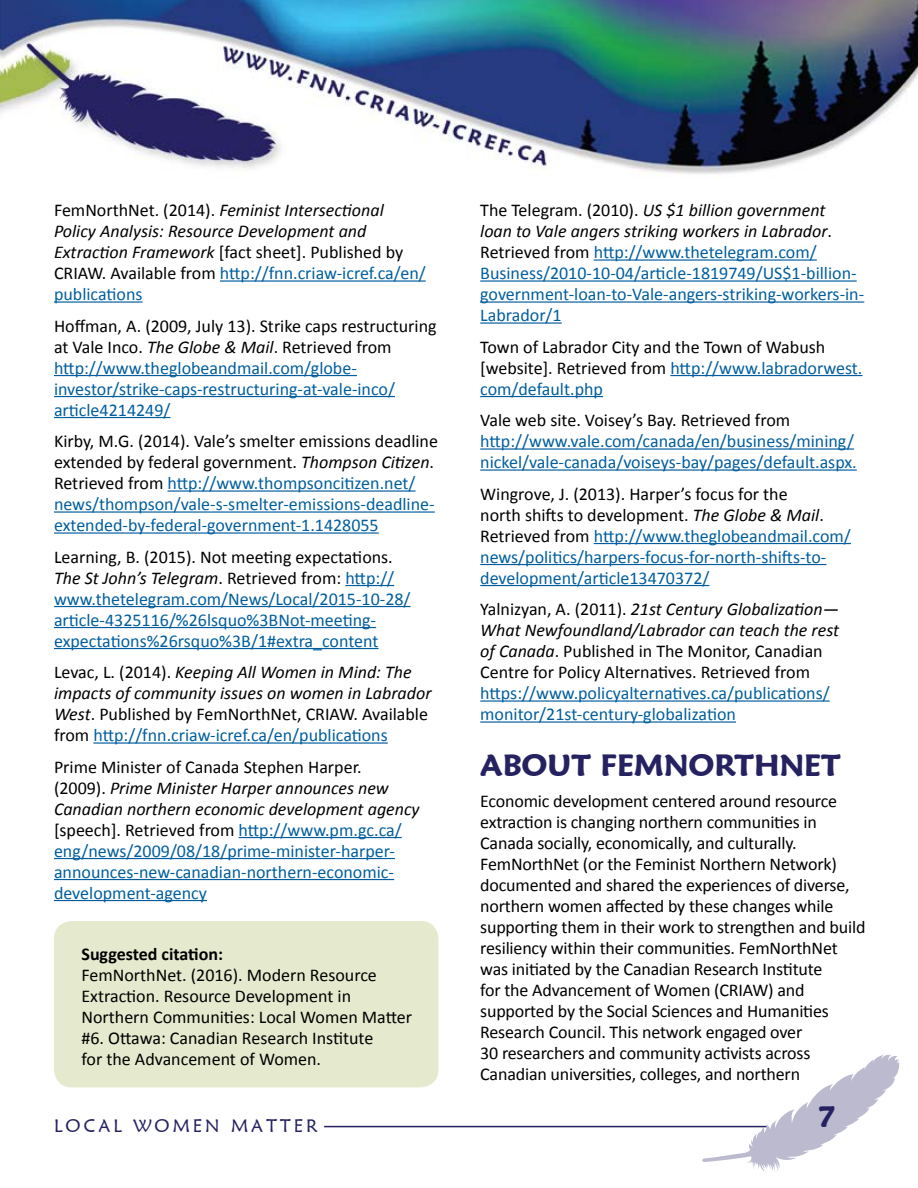
<style>
.page{position:relative;width:918px;height:1188px;background:#fff}
.page>*{position:absolute;margin:0;border:0;box-sizing:border-box;transform-origin:0 0}
.t1{font:600 30px "Maiandra GD";color:#262262}
.t2{font:18px/21px "Calibri";color:#005e9e}
.t3{font:18px/21px "Calibri";letter-spacing:-.01em;color:#000}
.t4{font:italic 18px/21px "Calibri";color:#000}
.t5{font:18px "Maiandra GD";letter-spacing:.17em;color:#262262}
.s1{font-style:normal}
.s2{font-style:normal;color:#005e9e}
.s3{color:#000}
.s4{font-style:italic;color:#000}
.s5{font-weight:700}
.s6{color:#005e9e}
.s7{font-style:italic}
</style>
<div class="page">
<div style="left:54px;top:921px;width:384px;height:166px;background:#e5e9cd;border-radius:18px"></div>
<svg style="left:702px;top:1055px;width:198px;height:117px"></svg>
<hr style="left:324px;top:1126px;width:442px;height:1px;background:#262262">
<img style="left:0;top:0;width:918px;height:178px">
<hr style="left:220px;top:280px;width:206px;height:2px;background:#005e9e">
<hr style="left:54px;top:301px;width:89px;height:2px;background:#005e9e">
<hr style="left:54px;top:375px;width:303px;height:1px;background:#005e9e">
<hr style="left:54px;top:396px;width:341px;height:1px;background:#005e9e">
<hr style="left:54px;top:417px;width:116px;height:1px;background:#005e9e">
<hr style="left:167px;top:490px;width:249px;height:2px;background:#005e9e">
<hr style="left:54px;top:511px;width:381px;height:2px;background:#005e9e">
<hr style="left:54px;top:532px;width:325px;height:2px;background:#005e9e">
<hr style="left:345px;top:585px;width:49px;height:1px;background:#005e9e">
<hr style="left:54px;top:606px;width:357px;height:1px;background:#005e9e">
<hr style="left:54px;top:627px;width:322px;height:1px;background:#005e9e">
<hr style="left:54px;top:648px;width:325px;height:1px;background:#005e9e">
<hr style="left:93px;top:742px;width:295px;height:2px;background:#005e9e">
<hr style="left:239px;top:837px;width:163px;height:1px;background:#005e9e">
<hr style="left:54px;top:858px;width:341px;height:1px;background:#005e9e">
<hr style="left:54px;top:879px;width:340px;height:1px;background:#005e9e">
<hr style="left:54px;top:900px;width:153px;height:1px;background:#005e9e">
<hr style="left:594px;top:259px;width:223px;height:2px;background:#005e9e">
<hr style="left:480px;top:280px;width:377px;height:2px;background:#005e9e">
<hr style="left:480px;top:301px;width:384px;height:2px;background:#005e9e">
<hr style="left:480px;top:322px;width:82px;height:2px;background:#005e9e">
<hr style="left:670px;top:375px;width:193px;height:1px;background:#005e9e">
<hr style="left:480px;top:396px;width:123px;height:1px;background:#005e9e">
<hr style="left:480px;top:448px;width:374px;height:2px;background:#005e9e">
<hr style="left:480px;top:469px;width:377px;height:2px;background:#005e9e">
<hr style="left:594px;top:543px;width:257px;height:1px;background:#005e9e">
<hr style="left:480px;top:564px;width:347px;height:1px;background:#005e9e">
<hr style="left:480px;top:585px;width:229px;height:1px;background:#005e9e">
<hr style="left:480px;top:700px;width:350px;height:2px;background:#005e9e">
<hr style="left:480px;top:721px;width:256px;height:2px;background:#005e9e">
<p class="t4" style="left:54px;top:199px;width:373px"><span class="s1">FemNorthNet. (2014).</span> Feminist Intersectional Policy Analysis: Resource Development and Extraction Framework <span class="s1">[fact sheet]. Published by CRIAW. Available from</span> <span class="s2">http://fnn.criaw-icref.ca/en/ publications</span></p>
<p class="t2" style="left:54px;top:315px;width:384px"><span class="s3">Hoffman, A. (2009, July 13). Strike caps restructuring at Vale Inco.</span> <span class="s4">The Globe &amp; Mail</span><span class="s3">. Retrieved from </span>http://www.theglobeandmail.com/globe&shy;investor/strike-caps-restructuring-at-vale-inco/ article4214249/</p>
<p class="t2" style="left:54px;top:431px;width:386px"><span class="s3">Kirby, M.G. (2014). Vale’s smelter emissions deadline extended by federal government.</span> <span class="s4">Thompson Citizen</span><span class="s3">.<br>Retrieved from</span> http://www.thompsoncitizen.net/ news/thompson/vale-s-smelter-emissions-deadline&shy;extended-by-federal-government-1.1428055</p>
<p class="t2" style="left:54px;top:546px;width:358px"><span class="s3">Learning, B. (2015). Not meeting expectations.<br></span><span class="s4">The St John’s Telegram</span><span class="s3">. Retrieved from:</span> http:// www.thetelegram.com/News/Local/2015-10-28/ article-4325116/%26lsquo%3BNot-meeting&shy;expectations%26rsquo%3B/1#extra_content</p>
<p class="t4" style="left:54px;top:661px;width:379px"><span class="s1">Levac, L. (2014).</span> Keeping All Women in Mind: The impacts of community issues on women in Labrador West<span class="s1">. Published by FemNorthNet, CRIAW. Available from</span> <span class="s2">http://fnn.criaw-icref.ca/en/publications</span></p>
<p class="t2" style="left:54px;top:756px;width:367px"><span class="s3">Prime Minister of Canada Stephen Harper.<br>(2009).</span> <span class="s4">Prime Minister Harper announces new Canadian northern economic development agency </span><span class="s3">[speech]. Retrieved from</span> http://www.pm.gc.ca/ eng/news/2009/08/18/prime-minister-harper&shy;announces-new-canadian-northern-economic&shy;development-agency</p>
<p class="t3" style="left:81px;top:944px;width:332px"><span class="s5">Suggested citation:<br></span>FemNorthNet. (2016). Modern Resource Extraction. Resource Development in Northern Communities: Local Women Matter #6. Ottawa: Canadian Research Institute<br>for the Advancement of Women.</p>
<p class="t5" style="left:54px;top:1115px;width:265px">LOCAL WOMEN MATTER</p>
<p class="t2" style="left:480px;top:200px;width:386px"><span class="s3">The Telegram. (2010).</span> <span class="s4">US $1 billion government<br>loan to Vale angers striking workers in Labrador</span><span class="s3">.<br>Retrieved from</span> http://www.thetelegram.com/ Business/2010-10-04/article-1819749/US$1-billion&shy;government-loan-to-Vale-angers-striking-workers-in-Labrador/1</p>
<p class="t3" style="left:480px;top:336px;width:384px">Town of Labrador City and the Town of Wabush [website]. Retrieved from <span class="s6">http://www.labradorwest. com/default.php</span></p>
<p class="t2" style="left:480px;top:410px;width:378px"><span class="s3">Vale web site. Voisey’s Bay. Retrieved from </span>http://www.vale.com/canada/en/business/mining/ nickel/vale-canada/voiseys-bay/pages/default.aspx.</p>
<p class="t2" style="left:480px;top:483px;width:372px"><span class="s3">Wingrove, J. (2013). Harper’s focus for the<br>north shifts to development.</span> <span class="s4">The Globe &amp; Mail</span><span class="s3">.<br>Retrieved from</span> http://www.theglobeandmail.com/ news/politics/harpers-focus-for-north-shifts-to&shy;development/article13470372/</p>
<p class="t3" style="left:480px;top:599px;width:360px">Yalnizyan, A. (2011). <span class="s7">21st Century Globalization— What Newfoundland/Labrador can teach the rest of Canada</span>. Published in The Monitor, Canadian Centre for Policy Alternatives. Retrieved from <span class="s6">https://www.policyalternatives.ca/publications/ monitor/21st-century-globalization</span></p>
<h2 class="t1" style="left:480px;top:747px;width:362px">ABOUT FEMNORTHNET</h2>
<p class="t3" style="left:480px;top:791px;width:387px">Economic development centered around resource extraction is changing northern communities in Canada socially, economically, and culturally.<br>FemNorthNet (or the Feminist Northern Network) documented and shared the experiences of diverse, northern women affected by these changes while supporting them in their work to strengthen and build resiliency within their communities. FemNorthNet was initiated by the Canadian Research Institute<br>for the Advancement of Women (CRIAW) and supported by the Social Sciences and Humanities Research Council. This network engaged over<br>30 researchers and community activists across Canadian universities, colleges, and northern</p>
<h1 class="t1" style="left:818px;top:1099px;width:20px">7</h1>
</div>
